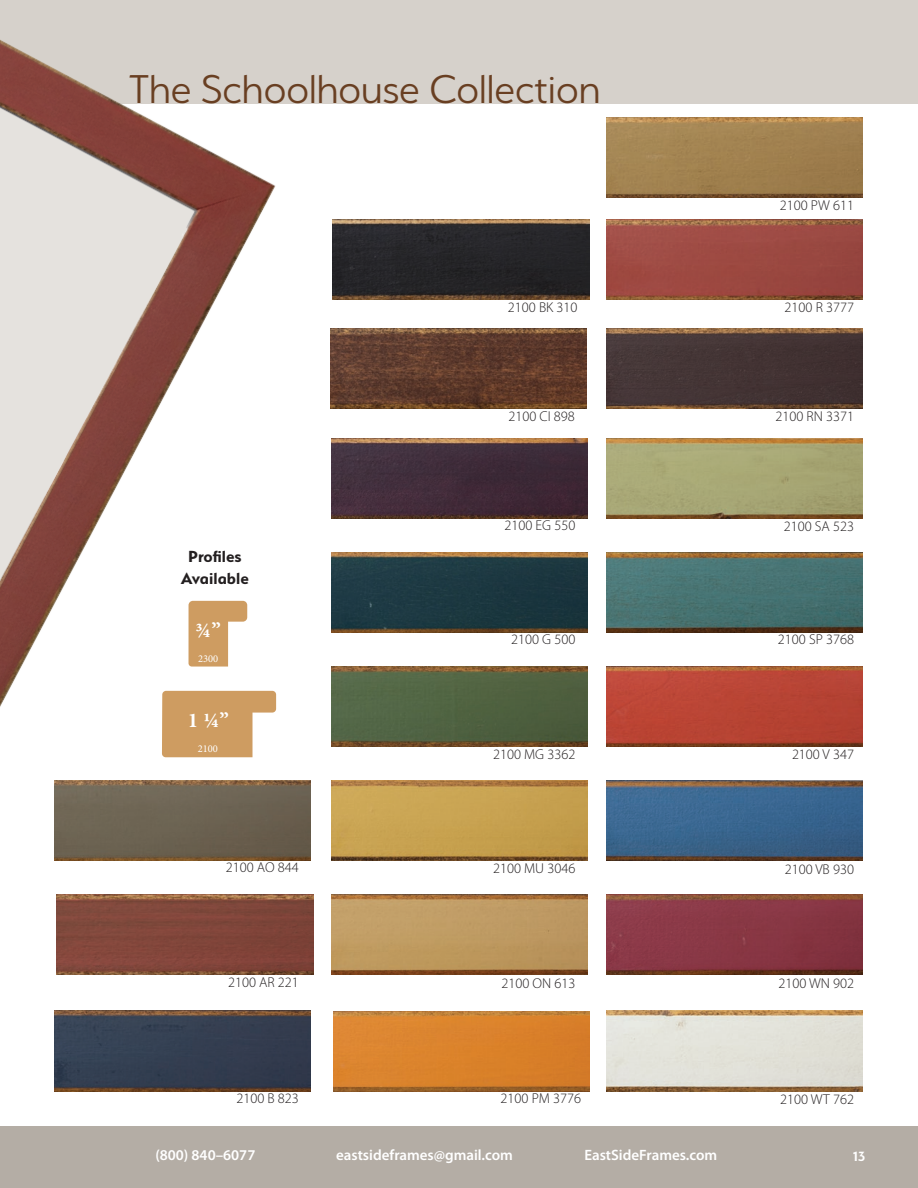
<style>
.page{position:relative;width:918px;height:1188px;background:#fff}
.page>*{position:absolute;margin:0;border:0;box-sizing:border-box;transform-origin:0 0}
.Section_Header{font:300 45px "Serenity";color:#693f22}
.t1{font:700 21px "Minion Pro";color:#fff}
.Section_Header-2{font:700 18px/21.6px "Serenity";color:#231f20;text-align:center}
.t2{font:600 15px "Myriad Pro";color:#fff}
.t3{font:600 15px "Serenity";color:#fff}
.Frame_Listing{font:300 14.4px "Myriad Pro";color:#231f20}
.t4{font:10.5px "Minion Pro";color:#fff}
</style>
<div class="page">
<div style="left:0;top:1127px;width:918px;height:61px;background:#b4ada5"></div>
<div style="left:0;top:0;width:918px;height:104px;background:#d6d1cb"></div>
<img style="left:54px;top:781px;width:257px;height:80px">
<img style="left:54px;top:1011px;width:257px;height:80px">
<img style="left:333px;top:220px;width:256px;height:80px">
<img style="left:330px;top:328px;width:257px;height:81px">
<img style="left:331px;top:438px;width:257px;height:80px">
<img style="left:331px;top:552px;width:257px;height:80px">
<img style="left:331px;top:666px;width:257px;height:81px">
<img style="left:331px;top:781px;width:257px;height:80px">
<img style="left:331px;top:895px;width:257px;height:80px">
<img style="left:333px;top:1011px;width:257px;height:80px">
<img style="left:606px;top:118px;width:257px;height:80px">
<img style="left:606px;top:220px;width:257px;height:80px">
<img style="left:606px;top:328px;width:257px;height:81px">
<img style="left:606px;top:438px;width:257px;height:80px">
<img style="left:606px;top:552px;width:257px;height:80px">
<img style="left:606px;top:666px;width:257px;height:81px">
<img style="left:606px;top:780px;width:257px;height:80px">
<img style="left:606px;top:895px;width:257px;height:80px">
<img style="left:606px;top:1011px;width:257px;height:80px">
<img style="left:57px;top:895px;width:256px;height:80px">
<div style="left:162px;top:729px;width:91px;height:28px;background:#ce9c61"></div>
<img style="left:0;top:39px;width:277px;height:690px">
<p class="Section_Header" style="left:129px;top:66px;width:473px">The Schoolhouse Collection</p>
<p class="Frame_Listing" style="left:508px;top:299px;width:71px">2100 BK 310</p>
<p class="Frame_Listing" style="left:508px;top:408px;width:68px">2100 CI 898</p>
<p class="Section_Header-2" style="left:181px;top:546px;width:69px">Profiles<br>Available</p>
<p class="t1" style="left:195px;top:615px;width:27px">3/4”</p>
<p class="t4" style="left:198px;top:652px;width:22px">2300</p>
<p class="t1" style="left:188px;top:705px;width:42px">1 1/4”</p>
<p class="t4" style="left:198px;top:742px;width:22px">2100</p>
<p class="Frame_Listing" style="left:226px;top:859px;width:75px">2100 AO 844</p>
<p class="Frame_Listing" style="left:228px;top:974px;width:72px">2100 AR 221</p>
<p class="Frame_Listing" style="left:505px;top:516px;width:72px">2100 EG 550</p>
<p class="Frame_Listing" style="left:511px;top:631px;width:66px">2100 G 500</p>
<p class="Frame_Listing" style="left:493px;top:745px;width:84px">2100 MG 3362</p>
<p class="Frame_Listing" style="left:493px;top:860px;width:84px">2100 MU 3046</p>
<p class="Frame_Listing" style="left:501px;top:974px;width:75px">2100 ON 613</p>
<p class="Frame_Listing" style="left:780px;top:197px;width:76px">2100 PW 611</p>
<p class="Frame_Listing" style="left:785px;top:299px;width:71px">2100 R 3777</p>
<p class="Frame_Listing" style="left:775px;top:408px;width:80px">2100 RN 3371</p>
<p class="Frame_Listing" style="left:784px;top:517px;width:72px">2100 SA 523</p>
<p class="Frame_Listing" style="left:778px;top:631px;width:78px">2100 SP 3768</p>
<p class="Frame_Listing" style="left:792px;top:746px;width:63px">2100 V 347</p>
<p class="Frame_Listing" style="left:785px;top:861px;width:71px">2100 VB 930</p>
<p class="Frame_Listing" style="left:778px;top:974px;width:77px">2100 WN 902</p>
<p class="Frame_Listing" style="left:236px;top:1090px;width:64px">2100 B 823</p>
<p class="Frame_Listing" style="left:501px;top:1090px;width:82px">2100 PM 3776</p>
<p class="Frame_Listing" style="left:780px;top:1090px;width:75px">2100 WT 762</p>
<p class="t2" style="left:155px;top:1145px;width:102px">(800) 840–6077</p>
<p class="t2" style="left:336px;top:1145px;width:178px">eastsideframes@gmail.com</p>
<p class="t2" style="left:584px;top:1145px;width:134px">EastSideFrames.com</p>
<p class="t3" style="left:853px;top:1148px;width:13px">13</p>
</div>
